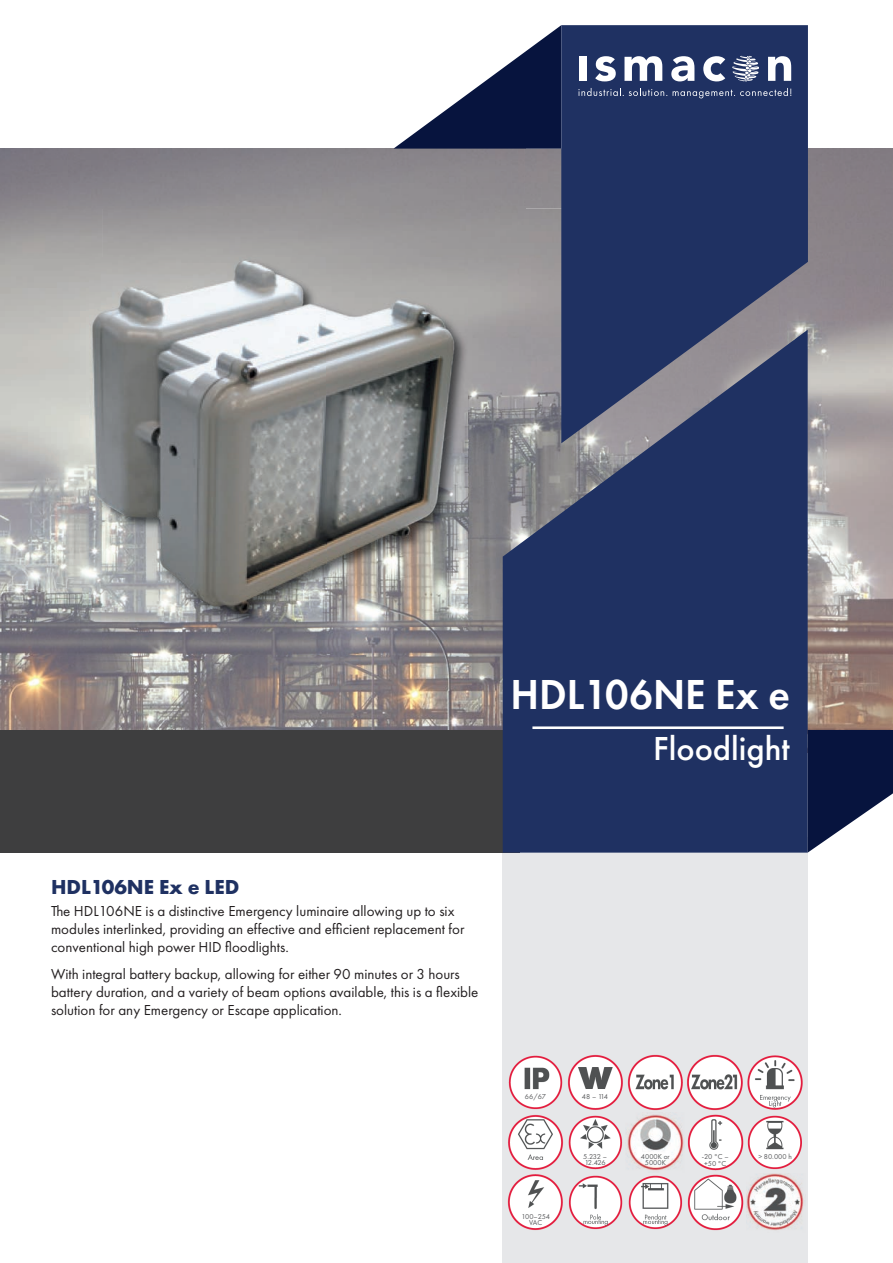
<style>
.page{position:relative;width:893px;height:1263px;background:#fff}
.page>*{position:absolute;margin:0;border:0;box-sizing:border-box;transform-origin:0 0}
.t1{font:600 43.5px "Futura PT";color:#fff;scale:.95 1}
.t2{font:500 34.5px "Futura PT";color:#fff}
.t3{font:700 21px "Futura PT";color:#1f3162}
.t4{font:15px/18px "Futura PT";color:#231f20}
.t5{font:7.35px/6.3px "Futura PT";color:#57585a;text-align:center}
</style>
<div class="page">
<div style="left:503px;top:838px;width:305px;height:425px;background:#e6e7e9"></div>
<img style="left:808px;top:148px;width:85px;height:582px">
<img style="left:0;top:655px;width:503px;height:75px">
<div style="left:0;top:730px;width:519px;height:123px;background:#3e3e3f"></div>
<img style="left:0;top:208px;width:102px;height:447px">
<img style="left:462px;top:258px;width:99px;height:397px">
<img style="left:102px;top:626px;width:360px;height:29px">
<img style="left:90px;top:258px;width:378px;height:368px">
<img style="left:567px;top:1054px;width:236px;height:57px">
<img style="left:508px;top:1055px;width:56px;height:115px">
<img style="left:746px;top:1115px;width:58px;height:116px">
<img style="left:507px;top:1174px;width:237px;height:57px">
<img style="left:685px;top:1172px;width:1px;height:60px">
<img style="left:566px;top:1172px;width:1px;height:60px">
<img style="left:568px;top:1114px;width:176px;height:57px">
<img style="left:625px;top:1052px;width:1px;height:60px">
<svg style="left:394px;top:25px;width:167px;height:124px"></svg>
<div style="left:561px;top:25px;width:247px;height:305px;background:#1f3162"></div>
<svg style="left:503px;top:330px;width:305px;height:523px;fill:#1f3162"></svg>
<svg style="left:808px;top:730px;width:85px;height:123px"></svg>
<hr style="left:532px;top:726px;width:252px;height:3px;background:#fff">
<svg style="left:578px;top:88px;width:89px;height:8px"></svg>
<svg style="left:673px;top:88px;width:118px;height:10px"></svg>
<div style="left:579px;top:57px;width:7px;height:24px;background:#fff"></div>
<svg style="left:595px;top:56px;width:21px;height:25px"></svg>
<svg style="left:624px;top:56px;width:38px;height:25px"></svg>
<svg style="left:671px;top:56px;width:23px;height:25px"></svg>
<svg style="left:703px;top:56px;width:22px;height:25px"></svg>
<svg style="left:768px;top:56px;width:23px;height:25px"></svg>
<svg style="left:732px;top:56px;width:27px;height:26px"></svg>
<h1 class="t1" style="left:511px;top:667px;width:296px">HDL106NE Ex e</h1>
<h2 class="t2" style="left:653px;top:728px;width:138px">Floodlight</h2>
<h3 class="t3" style="left:51px;top:873px;width:190px">HDL106NE Ex e LED</h3>
<p class="t4" style="left:51px;top:902px;width:415px">The HDL106NE is a distinctive Emergency luminaire allowing up to six modules interlinked, providing an effective and efficient replacement for conventional high power HID floodlights.</p>
<p class="t4" style="left:51px;top:965px;width:429px">With integral battery backup, allowing for either 90 minutes or 3 hours battery duration, and a variety of beam options available, this is a flexible solution for any Emergency or Escape application.</p>
<p class="t5" style="left:525px;top:1093px;width:22px">66/67</p>
<p class="t5" style="left:521px;top:1213px;width:30px">100–254<br>VAC</p>
<p class="t5" style="left:582px;top:1094px;width:28px">48 – 114</p>
<p class="t5" style="left:583px;top:1153px;width:25px;text-align:left">5.232 –<br>12.426</p>
<p class="t5" style="left:641px;top:1153px;width:30px">4000K or<br>5000K</p>
<p class="t5" style="left:758px;top:1153px;width:35px">&gt; 80.000 h</p>
<p class="t5" style="left:702px;top:1154px;width:28px">-20 °C – +50 °C</p>
</div>
